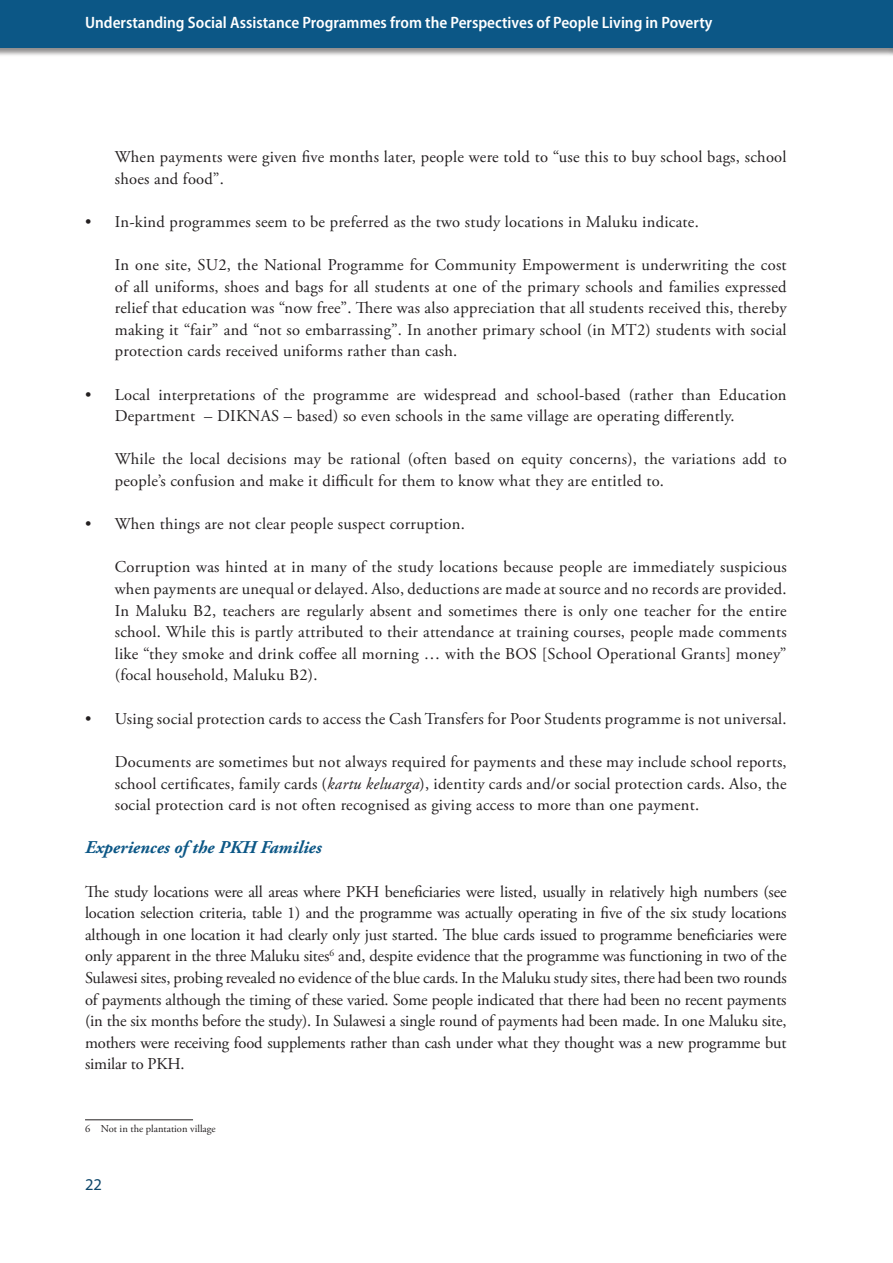
<style>
.page{position:relative;width:893px;height:1263px;background:#fff}
.page>*{position:absolute;margin:0;border:0;box-sizing:border-box;transform-origin:0 0}
.t1{font:italic 700 18px "Adobe Garamond Pro";color:#0c5786}
.bullets_and_num{font:16.5px/21.6px "Adobe Garamond Pro";letter-spacing:.015em;color:#231f20;text-align:justify}
.t2{font:600 semi-condensed 16.5px "Myriad Pro";color:#fff}
.t3{font:16.5px "Myriad Pro";color:#0d466a}
.footnote{font:10.5px "Adobe Garamond Pro";color:#231f20}
.s1{font-style:italic}
</style>
<div class="page">
<div style="left:0;top:0;width:893px;height:56px;background:#231f20;opacity:.5"></div>
<div style="left:0;top:0;width:893px;height:48px;background:#0c5786"></div>
<hr style="left:85px;top:1119px;width:108px;height:1px;background:#231f20">
<p class="t2" style="left:85px;top:13px;width:629px">Understanding Social Assistance Programmes from the Perspectives of People Living in Poverty</p>
<p class="bullets_and_num" style="left:115px;top:147px;width:673px">When payments were given five months later, people were told to “use this to buy school bags, school shoes and food”.</p>
<p class="bullets_and_num" style="left:85px;top:211px;width:615px">• In-kind programmes seem to be preferred as the two study locations in Maluku indicate.</p>
<p class="bullets_and_num" style="left:115px;top:255px;width:673px">In one site, SU2, the National Programme for Community Empowerment is underwriting the cost of all uniforms, shoes and bags for all students at one of the primary schools and families expressed relief that education was “now free”. There was also appreciation that all students received this, thereby making it “fair” and “not so embarrassing”. In another primary school (in MT2) students with social protection cards received uniforms rather than cash.</p>
<p class="bullets_and_num" style="left:115px;top:384px;width:673px;text-indent:-30px">• Local interpretations of the programme are widespread and school-based (rather than Education<br>Department – DIKNAS – based) so even schools in the same village are operating differently.</p>
<p class="bullets_and_num" style="left:115px;top:449px;width:673px">While the local decisions may be rational (often based on equity concerns), the variations add to people’s confusion and make it difficult for them to know what they are entitled to.</p>
<p class="bullets_and_num" style="left:85px;top:514px;width:381px">• When things are not clear people suspect corruption.</p>
<p class="bullets_and_num" style="left:115px;top:557px;width:673px">Corruption was hinted at in many of the study locations because people are immediately suspicious when payments are unequal or delayed. Also, deductions are made at source and no records are provided.<br>In Maluku B2, teachers are regularly absent and sometimes there is only one teacher for the entire school. While this is partly attributed to their attendance at training courses, people made comments like “they smoke and drink coffee all morning … with the BOS [School Operational Grants] money” (focal household, Maluku B2).</p>
<p class="bullets_and_num" style="left:85px;top:708px;width:703px">• Using social protection cards to access the Cash Transfers for Poor Students programme is not universal.</p>
<p class="bullets_and_num" style="left:115px;top:751px;width:673px">Documents are sometimes but not always required for payments and these may include school reports, school certificates, family cards (<span class="s1">kartu keluarga</span>), identity cards and/or social protection cards. Also, the social protection card is not often recognised as giving access to more than one payment.</p>
<p class="t1" style="left:85px;top:837px;width:238px">Experiences of the PKH Families</p>
<p class="bullets_and_num" style="left:85px;top:881px;width:703px">The study locations were all areas where PKH beneficiaries were listed, usually in relatively high numbers (see location selection criteria, table 1) and the programme was actually operating in five of the six study locations although in one location it had clearly only just started. The blue cards issued to programme beneficiaries were only apparent in the three Maluku sites<sup>6</sup> and, despite evidence that the programme was functioning in two of the Sulawesi sites, probing revealed no evidence of the blue cards. In the Maluku study sites, there had been two rounds of payments although the timing of these varied. Some people indicated that there had been no recent payments (in the six months before the study). In Sulawesi a single round of payments had been made. In one Maluku site, mothers were receiving food supplements rather than cash under what they thought was a new programme but similar to PKH.</p>
<p class="footnote" style="left:85px;top:1123px;width:132px">6 Not in the plantation village</p>
<p class="t3" style="left:85px;top:1174px;width:18px">22</p>
</div>
